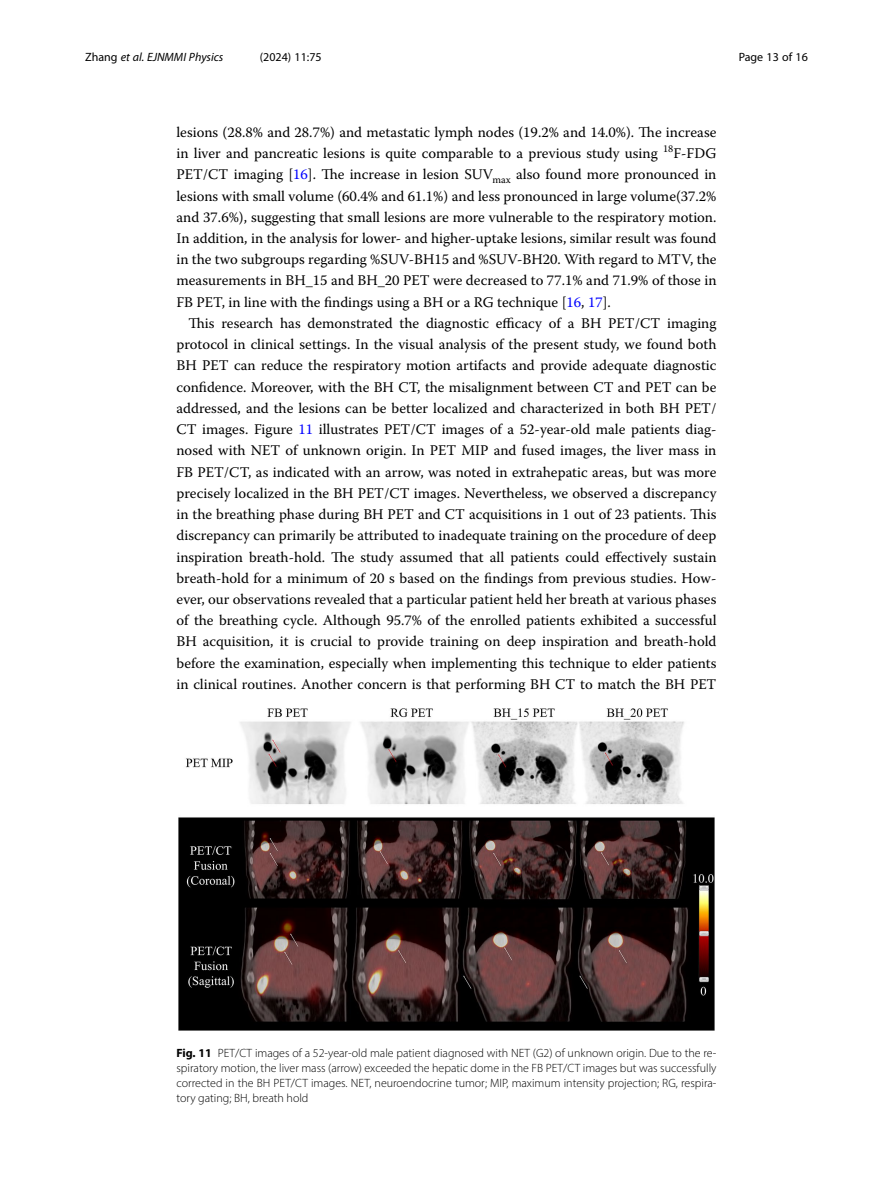
<style>
.page{position:relative;width:893px;height:1191px;background:#fff}
.page>*{position:absolute;margin:0;border:0;box-sizing:border-box;transform-origin:0 0}
.Body_Text_Indent{font:14.7px/21.3px "Warnock Pro";color:#000;text-align:justify}
.Figure_Caption{font:300 12px/15px "Myriad Pro";color:#000;text-align:justify}
.t1{font:italic 12px "Myriad Pro";color:#000}
.t2{font:12px "Myriad Pro";color:#000}
.s1{font-style:normal}
.s2{color:#00f}
.s3{font-weight:700}
</style>
<div class="page">
<img style="left:179px;top:708px;width:535px;height:322px">
<p class="t1" style="left:85px;top:50px;width:140px"><span class="s1">Zhang</span> et al. EJNMMI Physics</p>
<p class="t2" style="left:260px;top:50px;width:63px">(2024) 11:75</p>
<p class="t2" style="left:739px;top:50px;width:71px">Page 13 of 16</p>
<p class="Body_Text_Indent" style="left:176px;top:121px;width:542px">lesions (28.8% and 28.7%) and metastatic lymph nodes (19.2% and 14.0%). The increase in liver and pancreatic lesions is quite comparable to a previous study using <sup>18</sup>F-FDG PET/CT imaging [<span class="s2">16</span>]. The increase in lesion SUV<sub>max</sub> also found more pronounced in lesions with small volume (60.4% and 61.1%) and less pronounced in large volume(37.2% and 37.6%), suggesting that small lesions are more vulnerable to the respiratory motion.<br>In addition, in the analysis for lower- and higher-uptake lesions, similar result was found in the two subgroups regarding %SUV-BH15 and %SUV-BH20. With regard to MTV, the measurements in BH_15 and BH_20 PET were decreased to 77.1% and 71.9% of those in FB PET, in line with the findings using a BH or a RG technique [<span class="s2">16</span>, <span class="s2">17</span>].</p>
<p class="Body_Text_Indent" style="left:176px;top:312px;width:542px;text-indent:12px">This research has demonstrated the diagnostic efficacy of a BH PET/CT imaging protocol in clinical settings. In the visual analysis of the present study, we found both BH PET can reduce the respiratory motion artifacts and provide adequate diagnostic confidence. Moreover, with the BH CT, the misalignment between CT and PET can be addressed, and the lesions can be better localized and characterized in both BH PET/ CT images. Figure <span class="s2">11</span> illustrates PET/CT images of a 52-year-old male patients diag&shy;nosed with NET of unknown origin. In PET MIP and fused images, the liver mass in FB PET/CT, as indicated with an arrow, was noted in extrahepatic areas, but was more precisely localized in the BH PET/CT images. Nevertheless, we observed a discrepancy in the breathing phase during BH PET and CT acquisitions in 1 out of 23 patients. This discrepancy can primarily be attributed to inadequate training on the procedure of deep inspiration breath-hold. The study assumed that all patients could effectively sustain breath-hold for a minimum of 20 s based on the findings from previous studies. How&shy;ever, our observations revealed that a particular patient held her breath at various phases of the breathing cycle. Although 95.7% of the enrolled patients exhibited a successful BH acquisition, it is crucial to provide training on deep inspiration and breath-hold before the examination, especially when implementing this technique to elder patients in clinical routines. Another concern is that performing BH CT to match the BH PET</p>
<p class="Figure_Caption" style="left:176px;top:1045px;width:542px"><span class="s3">Fig. 11</span> PET/CT images of a 52-year-old male patient diagnosed with NET (G2) of unknown origin. Due to the re&shy;spiratory motion, the liver mass (arrow) exceeded the hepatic dome in the FB PET/CT images but was successfully corrected in the BH PET/CT images. NET, neuroendocrine tumor; MIP, maximum intensity projection; RG, respira&shy;tory gating; BH, breath hold</p>
</div>
